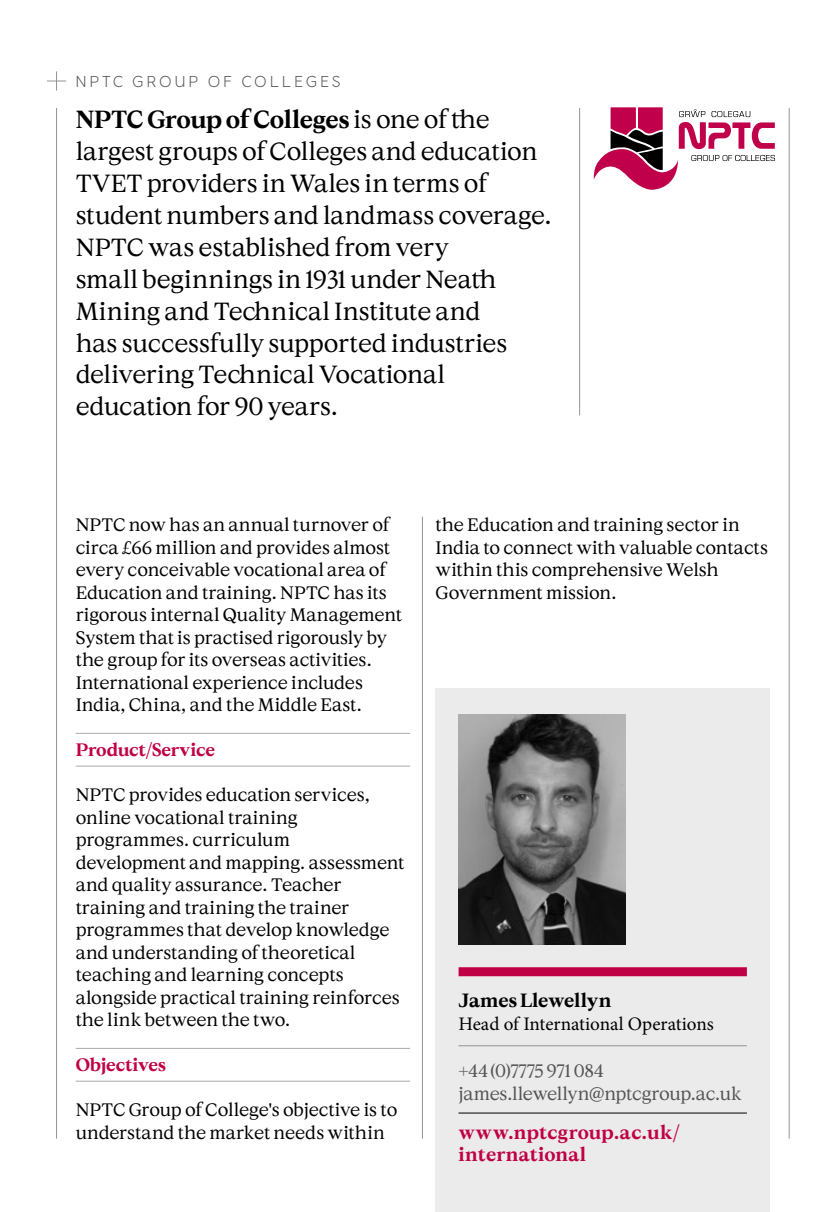
<style>
.page{position:relative;width:830px;height:1212px;background:#fff}
.page>*{position:absolute;margin:0;border:0;box-sizing:border-box;transform-origin:0 0}
.StandFirst_Serif_16{font:24.75px/31.9px "Cymru Serif";letter-spacing:-.01em;color:#000}
.URL{font:700 19.12px/22.5px "Cymru Serif";letter-spacing:.01em;color:#c00045}
._03_Name_Line{font:19.12px "Minion Pro";color:#000}
.StandFirst_Serif_16-2{font:700 19.12px "Cymru Serif";letter-spacing:-.01em;color:#000}
._02_Body{font:18px/22.5px "Wales Serif";letter-spacing:-.01em;color:#000}
._02_Body-2{font:18px/22.9px "Wales Serif";letter-spacing:-.015em;color:#555}
._01_Red_Title_Line{font:700 18px "Cymru Serif";letter-spacing:-.01em;color:#c00045}
.t1{font:300 15.75px "Wales Sans Headline";letter-spacing:.22em;color:#555}
.s1{font-weight:700}
.s2{font-family:"Wales Serif"}
</style>
<div class="page">
<hr style="left:788px;top:108px;width:1px;height:1031px;background:#939393">
<hr style="left:56px;top:108px;width:1px;height:1031px;background:#939393">
<svg style="left:47px;top:71px;width:19px;height:20px"></svg>
<hr style="left:76px;top:733px;width:334px;height:1px;background:#aaa">
<hr style="left:76px;top:766px;width:334px;height:1px;background:#aaa">
<hr style="left:76px;top:1048px;width:334px;height:1px;background:#aaa">
<hr style="left:76px;top:1081px;width:334px;height:1px;background:#aaa">
<hr style="left:422px;top:517px;width:1px;height:622px;background:#939393">
<svg style="left:593px;top:107px;width:181px;height:83px"></svg>
<hr style="left:579px;top:108px;width:1px;height:307px;background:#939393">
<div style="left:435px;top:689px;width:334px;height:523px;background:#ebebeb"></div>
<div style="left:458px;top:967px;width:288px;height:9px;background:#c00045"></div>
<img style="left:458px;top:715px;width:167px;height:229px">
<hr style="left:458px;top:1045px;width:288px;height:1px;background:#939393">
<hr style="left:458px;top:1112px;width:288px;height:1px;background:#000">
<p class="t1" style="left:76px;top:71px;width:266px">NPTC GROUP OF COLLEGES</p>
<p class="StandFirst_Serif_16" style="left:76px;top:103px;width:477px"><span class="s1">NPTC Group of Colleges</span> is one of the largest groups of Colleges and education TVET providers in Wales in terms of student numbers and landmass coverage.<br>NPTC was established from very<br>small beginnings in 1931 under Neath Mining and Technical Institute and<br>has successfully supported industries delivering Technical Vocational education for 90 years.</p>
<p class="_02_Body" style="left:76px;top:513px;width:328px">NPTC now has an annual turnover of circa £66 million and provides almost every conceivable vocational area of Education and training. NPTC has its rigorous internal Quality Management System that is practised rigorously by the group for its overseas activities.<br>International experience includes India, China, and the Middle East.</p>
<p class="_01_Red_Title_Line" style="left:76px;top:739px;width:141px">Pro<span class="s2">d</span>uct/Service</p>
<p class="_02_Body" style="left:76px;top:783px;width:296px">NPTC provides education services, online vocational training programmes. curriculum</p>
<p class="_02_Body" style="left:76px;top:851px;width:330px">development and mapping. assessment</p>
<p class="_02_Body" style="left:76px;top:873px;width:325px">and quality assurance. Teacher training and training the trainer programmes that develop knowledge and understanding of theoretical teaching and learning concepts alongside practical training reinforces the link between the two.</p>
<p class="_01_Red_Title_Line" style="left:76px;top:1054px;width:92px">Objectives</p>
<p class="_02_Body" style="left:76px;top:1098px;width:323px">NPTC Group of College's objective is to understand the market needs within</p>
<p class="_02_Body" style="left:435px;top:513px;width:334px">the Education and training sector in<br>India to connect with valuable contacts within this comprehensive Welsh<br>Government mission.</p>
<p class="StandFirst_Serif_16-2" style="left:458px;top:989px;width:154px">James Llewellyn</p>
<p class="_03_Name_Line" style="left:458px;top:1011px;width:256px">Head of International Operations</p>
<p class="_02_Body-2" style="left:458px;top:1059px;width:285px">+44 (0)7775 971 084 james.llewellyn@nptcgroup.ac.uk</p>
<p class="URL" style="left:458px;top:1120px;width:223px">www.nptcgroup.ac.uk/ international</p>
</div>
